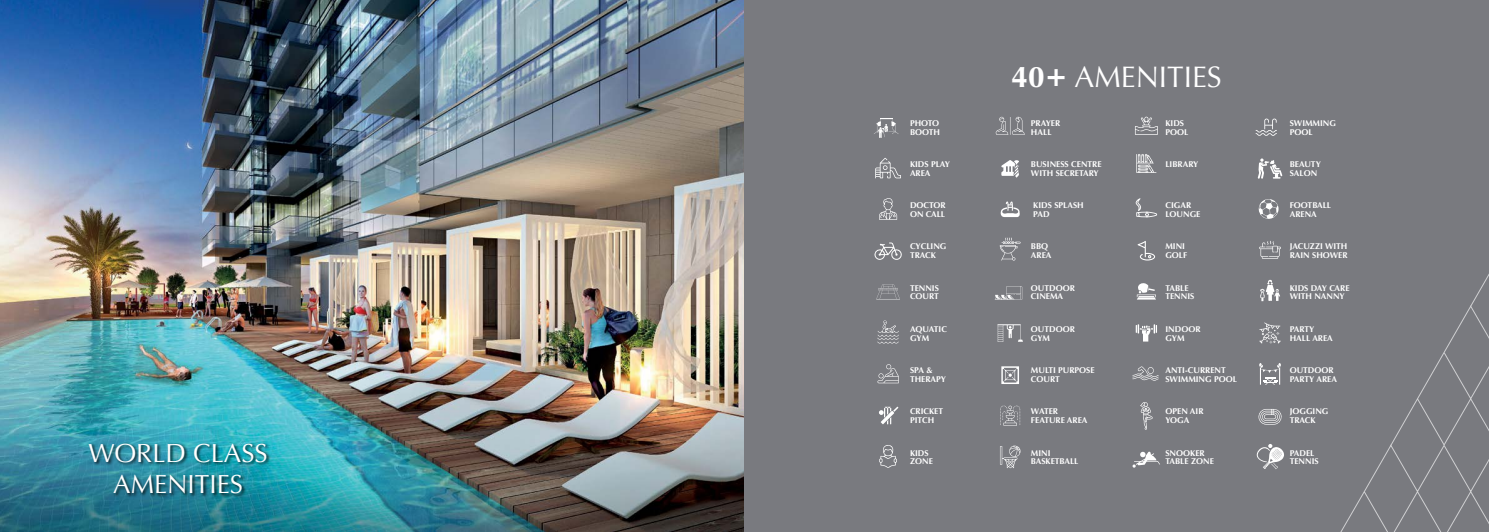
<style>
.page{position:relative;width:1489px;height:532px;background:#fff}
.page>*{position:absolute;margin:0;border:0;box-sizing:border-box;transform-origin:0 0}
.t1{font:700 33.31px "Optima";color:#fff}
.t2{font:29.75px "Optima";color:#fff}
.t3{font:26.25px/31.5px "Optima";color:#fff;text-align:center}
.t4{font:700 8.44px/8.8px "Optima";color:#fff}
.s1{font-weight:700}
</style>
<div class="page">
<img style="left:0;top:0;width:744px;height:531px">
<div style="left:744px;top:0;width:744px;height:531px;background:#797a7f"></div>
<svg style="left:1341px;top:275px;width:147px;height:256px"></svg>
<div style="left:88px;top:442px;width:183px;height:55px;background:#000;opacity:.81"></div>
<svg style="left:1136px;top:154px;width:20px;height:19px"></svg>
<svg style="left:1137px;top:241px;width:17px;height:19px"></svg>
<svg style="left:999px;top:237px;width:21px;height:23px"></svg>
<svg style="left:877px;top:320px;width:21px;height:23px"></svg>
<svg style="left:1259px;top:241px;width:21px;height:18px"></svg>
<svg style="left:1001px;top:160px;width:18px;height:18px"></svg>
<svg style="left:1000px;top:201px;width:19px;height:16px"></svg>
<svg style="left:1136px;top:283px;width:19px;height:16px"></svg>
<svg style="left:994px;top:286px;width:28px;height:14px"></svg>
<svg style="left:1260px;top:279px;width:20px;height:22px"></svg>
<svg style="left:997px;top:324px;width:25px;height:18px"></svg>
<svg style="left:1135px;top:324px;width:21px;height:17px"></svg>
<svg style="left:1259px;top:322px;width:21px;height:21px"></svg>
<svg style="left:1000px;top:405px;width:20px;height:20px"></svg>
<svg style="left:1132px;top:451px;width:28px;height:16px"></svg>
<svg style="left:1001px;top:366px;width:17px;height:18px"></svg>
<svg style="left:1000px;top:445px;width:20px;height:23px"></svg>
<svg style="left:877px;top:364px;width:21px;height:19px"></svg>
<svg style="left:874px;top:118px;width:24px;height:20px"></svg>
<svg style="left:876px;top:284px;width:23px;height:15px"></svg>
<svg style="left:1259px;top:363px;width:21px;height:21px"></svg>
<svg style="left:1140px;top:402px;width:12px;height:27px"></svg>
<svg style="left:879px;top:198px;width:18px;height:22px"></svg>
<svg style="left:875px;top:158px;width:26px;height:20px"></svg>
<svg style="left:1135px;top:198px;width:21px;height:19px"></svg>
<svg style="left:1258px;top:409px;width:24px;height:15px"></svg>
<svg style="left:1257px;top:158px;width:25px;height:21px"></svg>
<svg style="left:1135px;top:116px;width:22px;height:19px"></svg>
<svg style="left:874px;top:242px;width:28px;height:18px"></svg>
<svg style="left:879px;top:445px;width:18px;height:22px"></svg>
<svg style="left:995px;top:117px;width:29px;height:18px"></svg>
<svg style="left:1256px;top:444px;width:27px;height:25px"></svg>
<svg style="left:879px;top:406px;width:19px;height:18px"></svg>
<svg style="left:1258px;top:199px;width:20px;height:20px"></svg>
<svg style="left:1132px;top:366px;width:26px;height:14px"></svg>
<svg style="left:1255px;top:118px;width:21px;height:18px"></svg>
<h3 class="t3" style="left:89px;top:437px;width:180px">WORLD CLASS<br>AMENITIES</h3>
<h2 class="t2" style="left:1011px;top:59px;width:212px"><span class="s1">40</span> AMENITIES</h2>
<h1 class="t1" style="left:1046px;top:55px;width:22px">+</h1>
<p class="t4" style="left:910px;top:119px;width:32px">PHOTO<br>BOOTH</p>
<p class="t4" style="left:1030px;top:119px;width:31px">PRAYER<br>HALL</p>
<p class="t4" style="left:1165px;top:119px;width:24px">KIDS<br>POOL</p>
<p class="t4" style="left:910px;top:160px;width:42px">KIDS PLAY<br>AREA</p>
<p class="t4" style="left:1030px;top:160px;width:72px">BUSINESS CENTRE<br>WITH SECRETARY</p>
<p class="t4" style="left:1165px;top:160px;width:34px">LIBRARY</p>
<p class="t4" style="left:910px;top:201px;width:37px">DOCTOR<br>ON CALL</p>
<p class="t4" style="left:1033px;top:201px;width:52px">KIDS SPLASH<br>PAD</p>
<p class="t4" style="left:1165px;top:201px;width:37px">CIGAR<br>LOUNGE</p>
<p class="t4" style="left:1289px;top:201px;width:43px">FOOTBALL<br>ARENA</p>
<p class="t4" style="left:910px;top:242px;width:38px">CYCLING<br>TRACK</p>
<p class="t4" style="left:1030px;top:242px;width:22px">BBQ<br>AREA</p>
<p class="t4" style="left:1165px;top:242px;width:23px">MINI<br>GOLF</p>
<p class="t4" style="left:910px;top:283px;width:30px">TENNIS<br>COURT</p>
<p class="t4" style="left:1030px;top:283px;width:45px">OUTDOOR<br>CINEMA</p>
<p class="t4" style="left:1165px;top:283px;width:30px">TABLE<br>TENNIS</p>
<p class="t4" style="left:1289px;top:283px;width:61px">KIDS DAY CARE<br>WITH NANNY</p>
<p class="t4" style="left:1030px;top:325px;width:45px">OUTDOOR<br>GYM</p>
<p class="t4" style="left:1165px;top:325px;width:37px">INDOOR<br>GYM</p>
<p class="t4" style="left:1289px;top:119px;width:48px">SWIMMING<br>POOL</p>
<p class="t4" style="left:1289px;top:160px;width:33px">BEAUTY<br>SALON</p>
<p class="t4" style="left:1289px;top:242px;width:59px">JACUZZI WITH<br>RAIN SHOWER</p>
<p class="t4" style="left:910px;top:325px;width:38px">AQUATIC<br>GYM</p>
<p class="t4" style="left:1289px;top:325px;width:45px">PARTY<br>HALL AREA</p>
<p class="t4" style="left:910px;top:366px;width:38px">SPA &amp;<br>THERAPY</p>
<p class="t4" style="left:1030px;top:366px;width:65px">MULTI PURPOSE<br>COURT</p>
<p class="t4" style="left:1165px;top:366px;width:73px">ANTI-CURRENT<br>SWIMMING POOL</p>
<p class="t4" style="left:1289px;top:366px;width:49px">OUTDOOR<br>PARTY AREA</p>
<p class="t4" style="left:910px;top:407px;width:35px">CRICKET<br>PITCH</p>
<p class="t4" style="left:1030px;top:407px;width:58px">WATER<br>FEATURE AREA</p>
<p class="t4" style="left:1165px;top:407px;width:40px">OPEN AIR<br>YOGA</p>
<p class="t4" style="left:1289px;top:407px;width:40px">JOGGING<br>TRACK</p>
<p class="t4" style="left:1289px;top:448px;width:30px">PADEL<br>TENNIS</p>
<p class="t4" style="left:910px;top:448px;width:24px">KIDS<br>ZONE</p>
<p class="t4" style="left:1030px;top:448px;width:49px">MINI<br>BASKETBALL</p>
<p class="t4" style="left:1165px;top:448px;width:50px">SNOOKER<br>TABLE ZONE</p>
</div>
